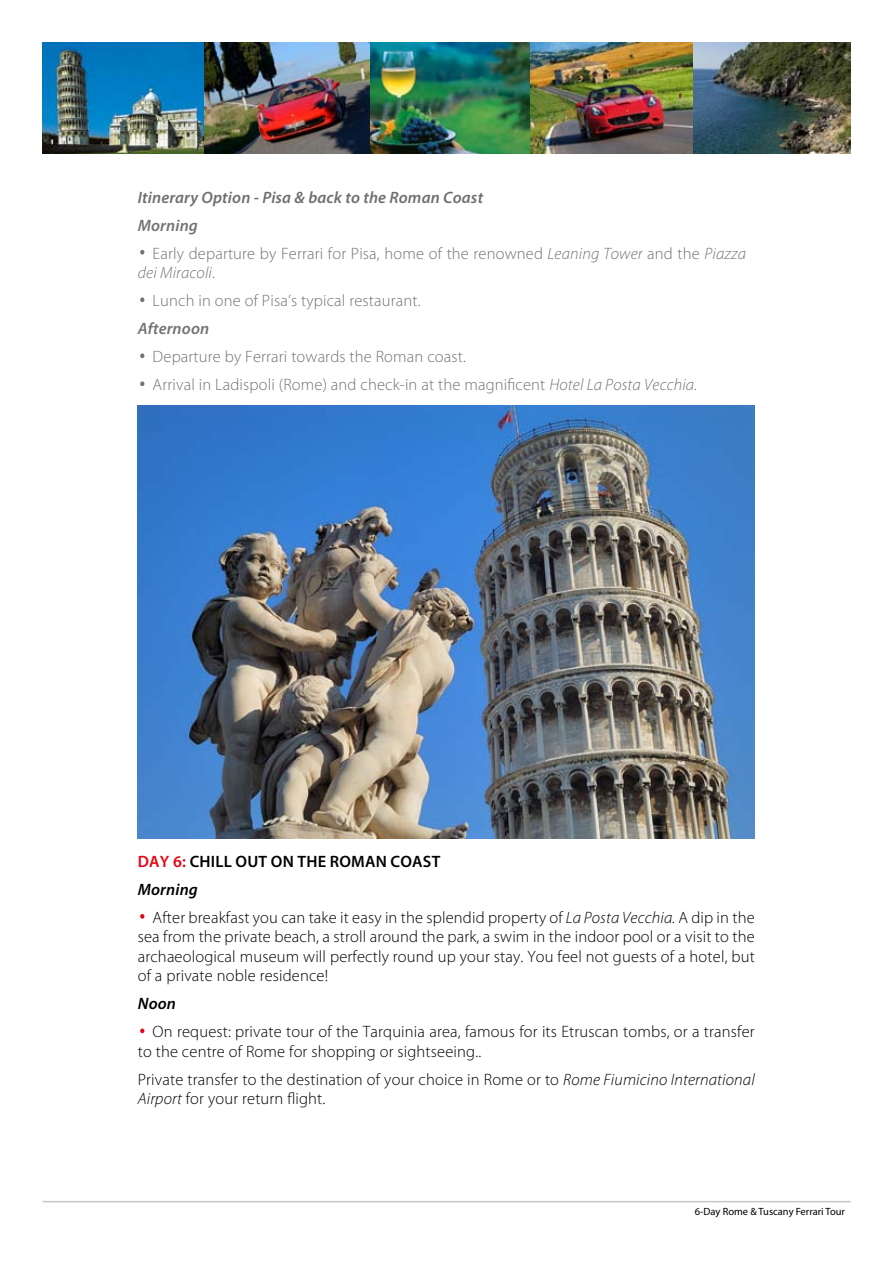
<style>
.page{position:relative;width:893px;height:1263px;background:#fff}
.page>*{position:absolute;margin:0;border:0;box-sizing:border-box;transform-origin:0 0}
.t1{font:300 52.5px "Myriad Pro";color:#747373}
.t2{font:300 52.5px "Myriad Pro";color:#e30613}
.t3{font:300 16.5px/19.5px "Myriad Pro";letter-spacing:.01em;color:#000}
.t4{font:300 16.5px/19.5px "Myriad Pro";letter-spacing:.01em;color:#747373}
.t5{font:italic 600 16.5px "Myriad Pro";letter-spacing:.01em;color:#706f6f}
.t6{font:600 16.5px/28px "Myriad Pro";letter-spacing:.01em;color:#000}
.t7{font:italic 600 16.5px "Myriad Pro";letter-spacing:.01em;color:#747373}
.t8{font:italic 600 16.5px "Myriad Pro";color:#000}
.t9{font:10.5px "Myriad Pro";color:#000}
.s1{font-style:italic}
.s2{color:#e30613}
</style>
<div class="page">
<hr style="left:43px;top:1201px;width:807px;height:1px;background:#c6c6c6">
<img style="left:692px;top:43px;width:158px;height:110px">
<img style="left:529px;top:43px;width:163px;height:110px">
<img style="left:43px;top:43px;width:161px;height:110px">
<img style="left:370px;top:43px;width:159px;height:110px">
<img style="left:204px;top:43px;width:166px;height:110px">
<img style="left:138px;top:406px;width:617px;height:432px">
<p class="t5" style="left:138px;top:188px;width:347px">Itinerary Option - Pisa &amp; back to the Roman Coast</p>
<p class="t7" style="left:138px;top:216px;width:62px">Morning</p>
<h1 class="t1" style="left:138px;top:220px;width:11px">·</h1>
<p class="t4" style="left:138px;top:244px;width:610px;text-indent:15px">Early departure by Ferrari for Pisa, home of the renowned <span class="s1">Leaning Tower</span> and the <span class="s1">Piazza dei Miracoli</span>.</p>
<h1 class="t1" style="left:138px;top:267px;width:11px">·</h1>
<p class="t4" style="left:153px;top:291px;width:269px">Lunch in one of Pisa’s typical restaurant.</p>
<p class="t7" style="left:138px;top:320px;width:73px">Afternoon</p>
<h1 class="t1" style="left:138px;top:323px;width:11px">·</h1>
<p class="t4" style="left:153px;top:347px;width:315px">Departure by Ferrari towards the Roman coast.</p>
<h1 class="t1" style="left:138px;top:351px;width:11px">·</h1>
<p class="t4" style="left:153px;top:375px;width:546px">Arrival in Ladispoli (Rome) and check-in at the magnificent <span class="s1">Hotel La Posta Vecchia.</span></p>
<p class="t6" style="left:138px;top:847px;width:304px"><span class="s2">DAY 6:</span> CHILL OUT ON THE ROMAN COAST<br><span class="s1">Morning</span></p>
<h1 class="t2" style="left:138px;top:884px;width:11px">·</h1>
<p class="t3" style="left:138px;top:908px;width:619px;text-align:justify;text-indent:15px">After breakfast you can take it easy in the splendid property of <span class="s1">La Posta Vecchia.</span> A dip in the sea from the private beach, a stroll around the park, a swim in the indoor pool or a visit to the archaeological museum will perfectly round up your stay. You feel not guests of a hotel, but of a private noble residence!</p>
<p class="t8" style="left:138px;top:995px;width:40px">Noon</p>
<h1 class="t2" style="left:138px;top:998px;width:11px">·</h1>
<p class="t3" style="left:138px;top:1022px;width:618px;text-indent:15px">On request: private tour of the Tarquinia area, famous for its Etruscan tombs, or a transfer to the centre of Rome for shopping or sightseeing..</p>
<p class="t3" style="left:138px;top:1070px;width:618px">Private transfer to the destination of your choice in Rome or to <span class="s1">Rome Fiumicino International<br>Airport</span> for your return flight.</p>
<p class="t9" style="left:695px;top:1205px;width:152px">6-Day Rome &amp; Tuscany Ferrari Tour</p>
</div>
